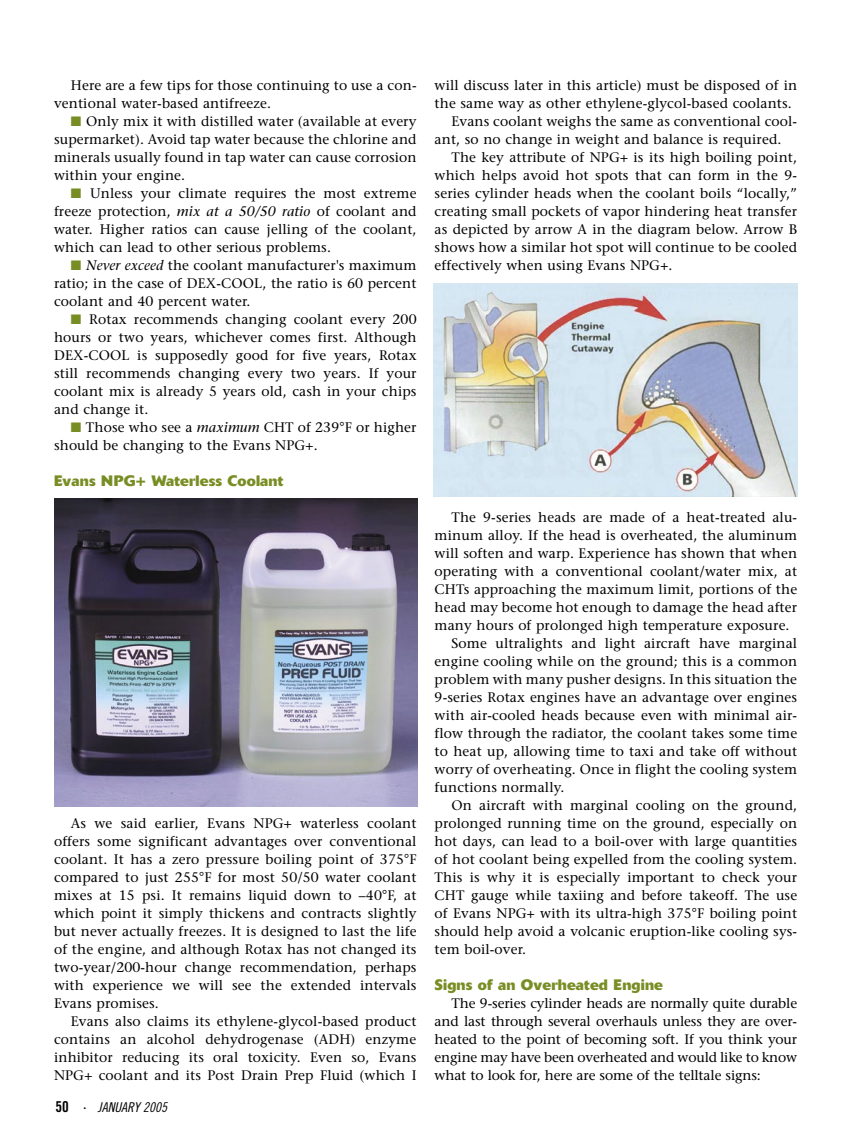
<style>
.page{position:relative;width:851px;height:1134px;background:#fff}
.page>*{position:absolute;margin:0;border:0;box-sizing:border-box;transform-origin:0 0}
.PARAGRAPH_HEADINGS{font:700 15px "Delta";letter-spacing:.01em;color:#788d23}
.STANDARD_EAA_BODYCOPY{font:13.8px/18px "Stone Serif";letter-spacing:.01em;color:#000;text-align:justify}
.t1{font:13.5px "Trade Gothic Cond Eighteen Obl";color:#000}
.s1{color:#788d23}
.s2{font-style:italic}
.s3{font-family:"Trade Gothic Bold Cond Twenty";font-size:15px}
</style>
<div class="page">
<img style="left:54px;top:499px;width:363px;height:307px">
<img style="left:434px;top:284px;width:363px;height:213px">
<p class="STANDARD_EAA_BODYCOPY" style="left:54px;top:76px;width:364px;text-indent:17px">Here are a few tips for those continuing to use a con&shy;ventional water-based antifreeze.</p>
<p class="STANDARD_EAA_BODYCOPY" style="left:54px;top:112px;width:364px;text-indent:17px"><span class="s1">■</span> Only mix it with distilled water (available at every supermarket). Avoid tap water because the chlorine and minerals usually found in tap water can cause corrosion within your engine.</p>
<p class="STANDARD_EAA_BODYCOPY" style="left:54px;top:184px;width:364px;text-indent:17px"><span class="s1">■</span> Unless your climate requires the most extreme freeze protection, <span class="s2">mix at a 50/50 ratio</span> of coolant and water. Higher ratios can cause jelling of the coolant, which can lead to other serious problems.</p>
<p class="STANDARD_EAA_BODYCOPY" style="left:54px;top:256px;width:364px;text-indent:17px"><span class="s1">■</span> <span class="s2">Never exceed</span> the coolant manufacturer's maximum ratio; in the case of DEX-COOL, the ratio is 60 percent coolant and 40 percent water.</p>
<p class="STANDARD_EAA_BODYCOPY" style="left:54px;top:310px;width:364px;text-indent:17px"><span class="s1">■</span> Rotax recommends changing coolant every 200 hours or two years, whichever comes first. Although DEX-COOL is supposedly good for five years, Rotax still recommends changing every two years. If your coolant mix is already 5 years old, cash in your chips and change it.</p>
<p class="STANDARD_EAA_BODYCOPY" style="left:54px;top:418px;width:364px;text-indent:17px"><span class="s1">■</span> Those who see a <span class="s2">maximum</span> CHT of 239°F or higher should be changing to the Evans NPG+.</p>
<p class="PARAGRAPH_HEADINGS" style="left:54px;top:471px;width:231px">Evans NPG+ Waterless Coolant</p>
<p class="STANDARD_EAA_BODYCOPY" style="left:54px;top:814px;width:364px;text-indent:17px">As we said earlier, Evans NPG+ waterless coolant offers some significant advantages over conventional coolant. It has a zero pressure boiling point of 375°F compared to just 255°F for most 50/50 water coolant mixes at 15 psi. It remains liquid down to –40°F, at which point it simply thickens and contracts slightly but never actually freezes. It is designed to last the life of the engine, and although Rotax has not changed its two-year/200-hour change recommendation, perhaps with experience we will see the extended intervals Evans promises.</p>
<p class="STANDARD_EAA_BODYCOPY" style="left:54px;top:1012px;width:364px;text-indent:17px">Evans also claims its ethylene-glycol-based product contains an alcohol dehydrogenase (ADH) enzyme inhibitor reducing its oral toxicity. Even so, Evans NPG+ coolant and its Post Drain Prep Fluid (which I</p>
<p class="t1" style="left:56px;top:1099px;width:113px"><span class="s3">50</span> <sup>.</sup> JANUARY 2005</p>
<p class="STANDARD_EAA_BODYCOPY" style="left:434px;top:76px;width:364px">will discuss later in this article) must be disposed of in the same way as other ethylene-glycol-based coolants.</p>
<p class="STANDARD_EAA_BODYCOPY" style="left:434px;top:112px;width:364px;text-indent:17px">Evans coolant weighs the same as conventional cool&shy;ant, so no change in weight and balance is required.</p>
<p class="STANDARD_EAA_BODYCOPY" style="left:434px;top:148px;width:364px;text-indent:17px">The key attribute of NPG+ is its high boiling point, which helps avoid hot spots that can form in the 9- series cylinder heads when the coolant boils “locally,” creating small pockets of vapor hindering heat transfer as depicted by arrow A in the diagram below. Arrow B shows how a similar hot spot will continue to be cooled effectively when using Evans NPG+.</p>
<p class="STANDARD_EAA_BODYCOPY" style="left:434px;top:508px;width:364px;text-indent:17px">The 9-series heads are made of a heat-treated alu&shy;minum alloy. If the head is overheated, the aluminum will soften and warp. Experience has shown that when operating with a conventional coolant/water mix, at CHTs approaching the maximum limit, portions of the head may become hot enough to damage the head after many hours of prolonged high temperature exposure.</p>
<p class="STANDARD_EAA_BODYCOPY" style="left:434px;top:634px;width:364px;text-indent:17px">Some ultralights and light aircraft have marginal engine cooling while on the ground; this is a common problem with many pusher designs. In this situation the 9-series Rotax engines have an advantage over engines with air-cooled heads because even with minimal air&shy;flow through the radiator, the coolant takes some time to heat up, allowing time to taxi and take off without worry of overheating. Once in flight the cooling system functions normally.</p>
<p class="STANDARD_EAA_BODYCOPY" style="left:434px;top:796px;width:364px;text-indent:17px">On aircraft with marginal cooling on the ground, prolonged running time on the ground, especially on hot days, can lead to a boil-over with large quantities of hot coolant being expelled from the cooling system.<br>This is why it is especially important to check your CHT gauge while taxiing and before takeoff. The use of Evans NPG+ with its ultra-high 375°F boiling point should help avoid a volcanic eruption-like cooling sys&shy;tem boil-over.</p>
<p class="PARAGRAPH_HEADINGS" style="left:434px;top:975px;width:230px">Signs of an Overheated Engine</p>
<p class="STANDARD_EAA_BODYCOPY" style="left:434px;top:994px;width:364px;text-indent:17px">The 9-series cylinder heads are normally quite durable and last through several overhauls unless they are over&shy;heated to the point of becoming soft. If you think your engine may have been overheated and would like to know what to look for, here are some of the telltale signs:</p>
</div>
